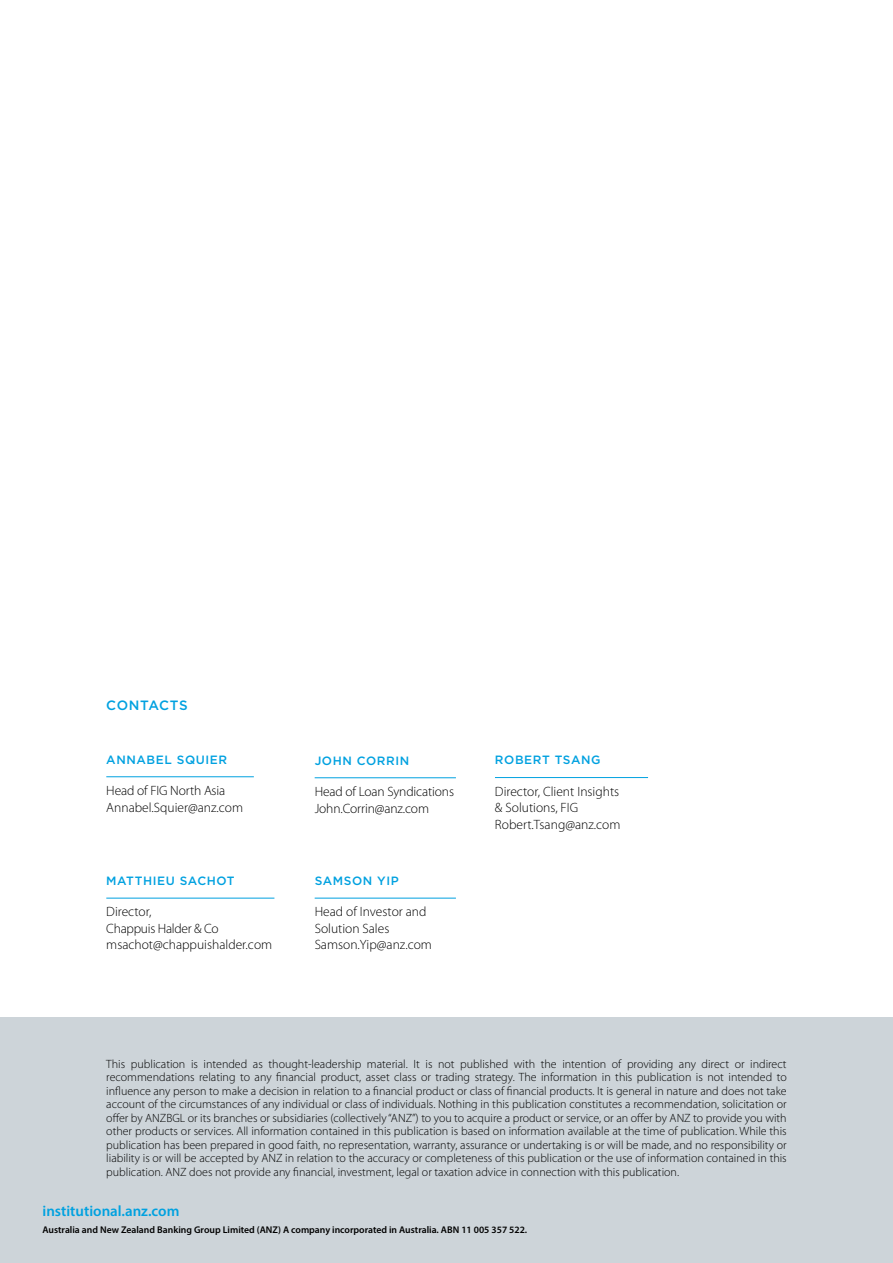
<style>
.page{position:relative;width:893px;height:1263px;background:#fff}
.page>*{position:absolute;margin:0;border:0;box-sizing:border-box;transform-origin:0 0}
.t1{font:600 15px "Myriad Pro";color:#00a1e0}
.t2{font:300 13.5px/16.5px "Myriad Pro";color:#000}
.t3{font:500 13.5px "Gotham";letter-spacing:.035em;color:#00a1e0}
.t4{font:300 12px/13.5px "Myriad Pro";color:#000;text-align:justify}
.t5{font:500 12px "Gotham";letter-spacing:.05em;color:#00a1e0}
.t6{font:600 9.75px "Myriad Pro";color:#000}
</style>
<div class="page">
<div style="left:0;top:1017px;width:893px;height:246px;background:#cdd4d9"></div>
<hr style="left:106px;top:776px;width:148px;height:1px;background:#00a1e0">
<hr style="left:106px;top:898px;width:168px;height:1px;background:#00a1e0">
<hr style="left:315px;top:898px;width:141px;height:1px;background:#00a1e0">
<hr style="left:315px;top:777px;width:141px;height:1px;background:#00a1e0">
<hr style="left:495px;top:777px;width:153px;height:1px;background:#00a1e0">
<p class="t3" style="left:106px;top:697px;width:83px">CONTACTS</p>
<p class="t5" style="left:106px;top:752px;width:122px">ANNABEL SQUIER</p>
<p class="t2" style="left:106px;top:782px;width:138px">Head of FIG North Asia<br>Annabel.Squier@anz.com</p>
<p class="t5" style="left:106px;top:874px;width:130px">MATTHIEU SACHOT</p>
<p class="t2" style="left:106px;top:903px;width:167px">Director,<br>Chappuis Halder &amp; Co msachot@chappuishalder.com</p>
<p class="t5" style="left:315px;top:753px;width:96px">JOHN CORRIN</p>
<p class="t2" style="left:315px;top:783px;width:141px">Head of Loan Syndications<br>John.Corrin@anz.com</p>
<p class="t5" style="left:315px;top:874px;width:86px">SAMSON YIP</p>
<p class="t2" style="left:315px;top:903px;width:119px">Head of Investor and<br>Solution Sales<br>Samson.Yip@anz.com</p>
<p class="t5" style="left:495px;top:753px;width:107px">ROBERT TSANG</p>
<p class="t2" style="left:495px;top:783px;width:127px">Director, Client Insights &amp; Solutions, FIG<br>Robert.Tsang@anz.com</p>
<p class="t4" style="left:106px;top:1057px;width:682px">This publication is intended as thought-leadership material. It is not published with the intention of providing any direct or indirect recommendations relating to any financial product, asset class or trading strategy. The information in this publication is not intended to influence any person to make a decision in relation to a financial product or class of financial products. It is general in nature and does not take account of the circumstances of any individual or class of individuals. Nothing in this publication constitutes a recommendation, solicitation or offer by ANZBGL or its branches or subsidiaries (collectively “ANZ”) to you to acquire a product or service, or an offer by ANZ to provide you with other products or services. All information contained in this publication is based on information available at the time of publication. While this publication has been prepared in good faith, no representation, warranty, assurance or undertaking is or will be made, and no responsibility or liability is or will be accepted by ANZ in relation to the accuracy or completeness of this publication or the use of information contained in this publication. ANZ does not provide any financial, investment, legal or taxation advice in connection with this publication.</p>
<p class="t1" style="left:43px;top:1201px;width:138px">institutional.anz.com</p>
<p class="t6" style="left:43px;top:1223px;width:486px">Australia and New Zealand Banking Group Limited (ANZ) A company incorporated in Australia. ABN 11 005 357 522.</p>
</div>
